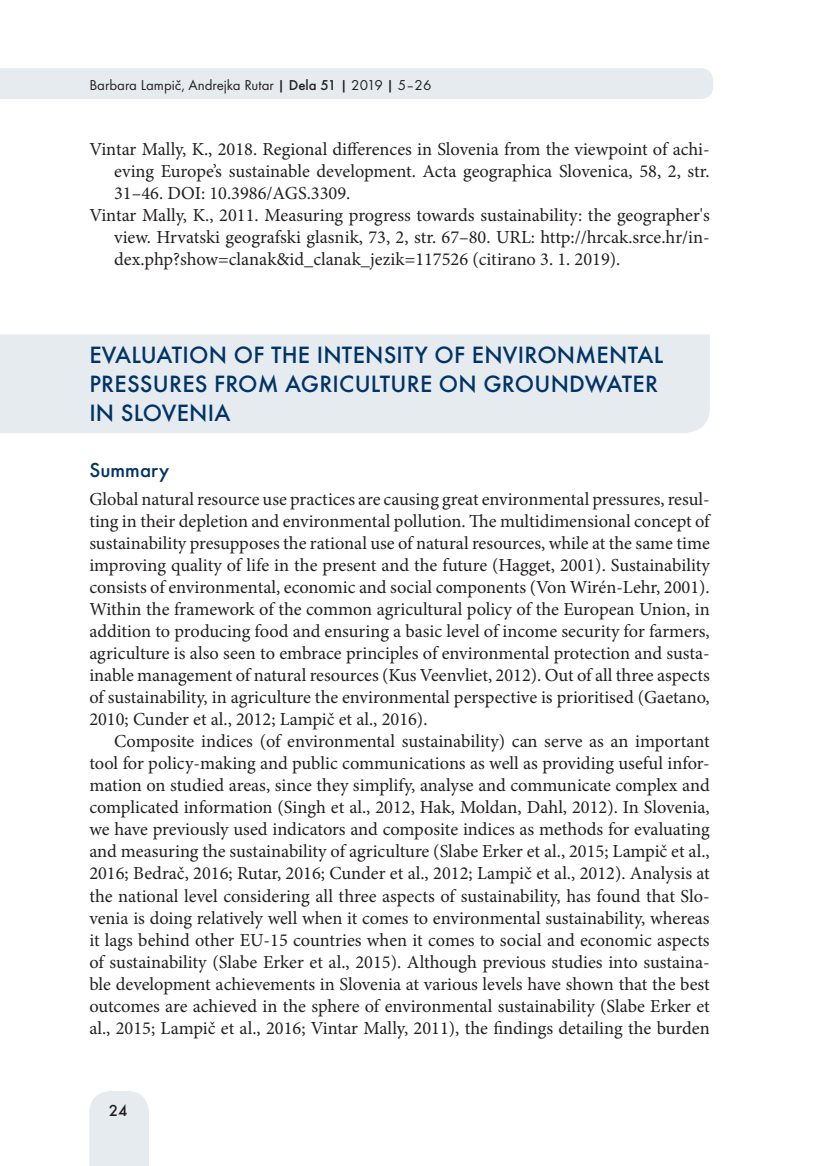
<style>
.page{position:relative;width:819px;height:1166px;background:#fff}
.page>*{position:absolute;margin:0;border:0;box-sizing:border-box;transform-origin:0 0}
.Dela_2_NASLOV{font:500 24.5px/28.9px "Futura TEE";letter-spacing:.01em;color:#036}
.Dela_IZVLECEK_KLJUCN{font:500 21px "Futura TEE";letter-spacing:.005em;color:#036}
.t1{font:18.38px/22.1px "Minion Pro";color:#231f20;text-align:justify}
.t2{font:500 16.62px "Futura TEE";color:#231f20}
.t3{font:14.88px "Futura TEE";color:#231f20}
.s1{font-weight:500}
</style>
<div class="page">
<div style="left:0;top:68px;width:713px;height:31px;background:#e6ebf0"></div>
<div style="left:89px;top:1091px;width:60px;height:75px;background:#e6ebf0"></div>
<div style="left:0;top:334px;width:709px;height:99px;background:#e6ebf0"></div>
<p class="t3" style="left:89px;top:76px;width:343px">Barbara Lampič, Andrejka Rutar <span class="s1">| Dela 51 |</span> 2019 <span class="s1">|</span> 5–26</p>
<p class="t1" style="left:114px;top:138px;width:597px;text-indent:-25px">Vintar Mally, K., 2018. Regional differences in Slovenia from the viewpoint of achi&shy;eving Europe’s sustainable development. Acta geographica Slovenica, 58, 2, str.<br>31–46. DOI: 10.3986/AGS.3309.</p>
<p class="t1" style="left:114px;top:204px;width:597px;text-indent:-25px">Vintar Mally, K., 2011. Measuring progress towards sustainability: the geographer's view. Hrvatski geografski glasnik, 73, 2, str. 67–80. URL: http://hrcak.srce.hr/in&shy;dex.php?show=clanak&amp;id_clanak_jezik=117526 (citirano 3. 1. 2019).</p>
<p class="Dela_2_NASLOV" style="left:89px;top:340px;width:575px">EVALUATION OF THE INTENSITY OF ENVIRONMENTAL<br>PRESSURES FROM AGRICULTURE ON GROUNDWATER<br>IN SLOVENIA</p>
<p class="Dela_IZVLECEK_KLJUCN" style="left:89px;top:458px;width:81px">Summary</p>
<p class="t1" style="left:89px;top:488px;width:622px">Global natural resource use practices are causing great environmental pressures, resul&shy;ting in their depletion and environmental pollution. The multidimensional concept of sustainability presupposes the rational use of natural resources, while at the same time improving quality of life in the present and the future (Hagget, 2001). Sustainability consists of environmental, economic and social components (Von Wirén-Lehr, 2001).<br>Within the framework of the common agricultural policy of the European Union, in addition to producing food and ensuring a basic level of income security for farmers, agriculture is also seen to embrace principles of environmental protection and susta&shy;inable management of natural resources (Kus Veenvliet, 2012). Out of all three aspects of sustainability, in agriculture the environmental perspective is prioritised (Gaetano, 2010; Cunder et al., 2012; Lampič et al., 2016).</p>
<p class="t1" style="left:89px;top:730px;width:622px;text-indent:25px">Composite indices (of environmental sustainability) can serve as an important tool for policy-making and public communications as well as providing useful infor&shy;mation on studied areas, since they simplify, analyse and communicate complex and complicated information (Singh et al., 2012, Hak, Moldan, Dahl, 2012). In Slovenia, we have previously used indicators and composite indices as methods for evaluating and measuring the sustainability of agriculture (Slabe Erker et al., 2015; Lampič et al., 2016; Bedrač, 2016; Rutar, 2016; Cunder et al., 2012; Lampič et al., 2012). Analysis at the national level considering all three aspects of sustainability, has found that Slo&shy;venia is doing relatively well when it comes to environmental sustainability, whereas it lags behind other EU-15 countries when it comes to social and economic aspects of sustainability (Slabe Erker et al., 2015). Although previous studies into sustaina&shy;ble development achievements in Slovenia at various levels have shown that the best outcomes are achieved in the sphere of environmental sustainability (Slabe Erker et al., 2015; Lampič et al., 2016; Vintar Mally, 2011), the findings detailing the burden</p>
<p class="t2" style="left:109px;top:1100px;width:20px">24</p>
</div>
